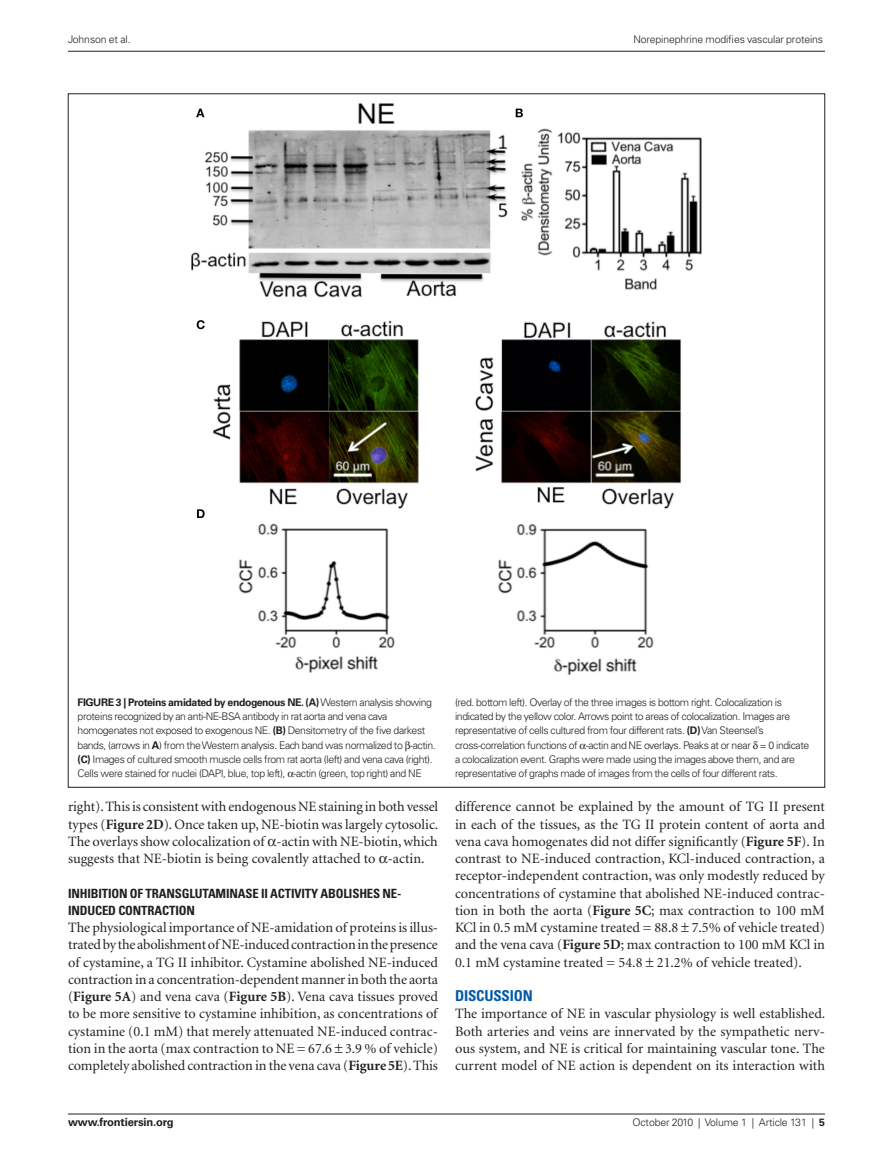
<style>
.page{position:relative;width:893px;height:1170px;background:#fff}
.page>*{position:absolute;margin:0;border:0;box-sizing:border-box;transform-origin:0 0}
.ART_tx_title1{font:700 condensed 15px "Univers";letter-spacing:-.01em;color:#015aaa}
.ART_tx1{font:14.25px/17.2px "Minion";color:#231f20;text-align:justify}
.ART_tx_title2{font:700 condensed 12.75px/17.2px "Univers";letter-spacing:-.01em;color:#231f20}
.t1{font:700 11.25px "Univers";letter-spacing:-.015em;color:#231f20}
.FIGURE_tx{font:300 10.5px/14.2px "Univers";letter-spacing:-.04em;color:#231f20}
.FIGURE_tx-2{font:300 10.5px "Univers";letter-spacing:-.015em;color:#231f20}
.s1{font-weight:700}
</style>
<div class="page">
<hr style="left:68px;top:1113px;width:757px;height:1px;background:#231f20">
<hr style="left:68px;top:51px;width:757px;height:1px;background:#231f20">
<img style="left:191px;top:103px;width:511px;height:572px">
<p class="FIGURE_tx-2" style="left:68px;top:33px;width:64px">Johnson et al.</p>
<p class="FIGURE_tx-2" style="left:633px;top:33px;width:191px">Norepinephrine modifies vascular proteins</p>
<p class="FIGURE_tx" style="left:78px;top:695px;width:360px"><span class="s1">Figure 3 | Proteins amidated by endogenous NE. (A)</span> Western analysis showing proteins recognized by an anti-NE-BSA antibody in rat aorta and vena cava homogenates not exposed to exogenous NE. <span class="s1">(B)</span> Densitometry of the five darkest bands, (arrows in <span class="s1">A</span>) from the Western analysis. Each band was normalized to -actin. <span class="s1">(C)</span> Images of cultured smooth muscle cells from rat aorta (left) and vena cava (right).<br>Cells were stained for nuclei (DAPI, blue, top left), -actin (green, top right) and NE</p>
<p class="FIGURE_tx" style="left:455px;top:695px;width:356px">(red. bottom left). Overlay of the three images is bottom right. Colocalization is indicated by the yellow color. Arrows point to areas of colocalization. Images are representative of cells cultured from four different rats. <span class="s1">(D)</span> Van Steensel’s cross-correlation functions of -actin and NE overlays. Peaks at or near = 0 indicate a colocalization event. Graphs were made using the images above them, and are representative of graphs made of images from the cells of four different rats.</p>
<p class="ART_tx1" style="left:68px;top:798px;width:372px">right). This is consistent with endogenous NE staining in both vessel types (<span class="s1">Figure 2D</span>). Once taken up, NE-biotin was largely cytosolic.<br>The overlays show colocalization of -actin with NE-biotin, which suggests that NE-biotin is being covalently attached to -actin.</p>
<p class="ART_tx_title2" style="left:68px;top:884px;width:335px">INHIBITION OF TRANSGLUTAMINASE II ACTIVITY ABOLISHES NE-<br>INDUCED CONTRACTION</p>
<p class="ART_tx1" style="left:68px;top:919px;width:372px">The physiological importance of NE-amidation of proteins is illus&shy;trated by the abolishment of NE-induced contraction in the presence of cystamine, a TG II inhibitor. Cystamine abolished NE-induced contraction in a concentration-dependent manner in both the aorta (<span class="s1">Figure 5A</span>) and vena cava (<span class="s1">Figure 5B</span>). Vena cava tissues proved to be more sensitive to cystamine inhibition, as concentrations of cystamine (0.1 mM) that merely attenuated NE-induced contrac&shy;tion in the aorta (max contraction to NE = 67.6 3.9 % of vehicle) completely abolished contraction in the vena cava (<span class="s1">Figure 5E</span>). This</p>
<p class="ART_tx1" style="left:455px;top:798px;width:371px">difference cannot be explained by the amount of TG II present in each of the tissues, as the TG II protein content of aorta and vena cava homogenates did not differ significantly (<span class="s1">Figure 5F</span>). In contrast to NE-induced contraction, KCl-induced contraction, a receptor-independent contraction, was only modestly reduced by concentrations of cystamine that abolished NE-induced contrac&shy;tion in both the aorta (<span class="s1">Figure 5C</span>; max contraction to 100 mM KCl in 0.5 mM cystamine treated = 88.8 7.5% of vehicle treated) and the vena cava (<span class="s1">Figure 5D</span>; max contraction to 100 mM KCl in 0.1 mM cystamine treated = 54.8 21.2% of vehicle treated).</p>
<p class="ART_tx_title1" style="left:455px;top:986px;width:79px">DISCUSSION</p>
<p class="ART_tx1" style="left:455px;top:1005px;width:372px">The importance of NE in vascular physiology is well established.<br>Both arteries and veins are innervated by the sympathetic nerv&shy;ous system, and NE is critical for maintaining vascular tone. The current model of NE action is dependent on its interaction with</p>
<p class="t1" style="left:68px;top:1115px;width:107px">www.frontiersin.org</p>
<p class="FIGURE_tx-2" style="left:632px;top:1115px;width:194px">October 2010 | Volume 1 | Article 131 | <span class="s1">5</span></p>
</div>
